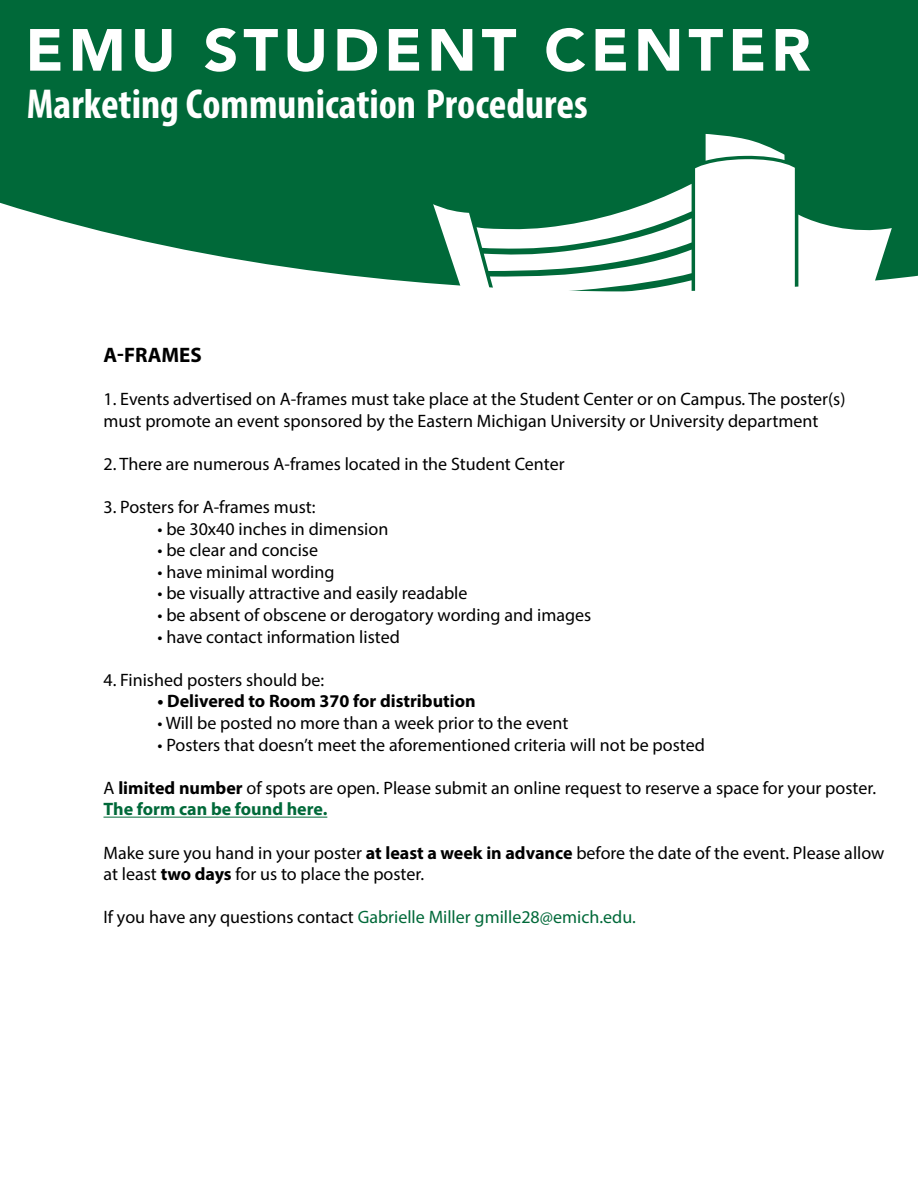
<style>
.page{position:relative;width:918px;height:1188px;background:#fff}
.page>*{position:absolute;margin:0;border:0;box-sizing:border-box;transform-origin:0 0}
.t1{font:700 condensed 42px "Myriad Pro";color:#fff}
.t2{font:700 21px "Myriad Pro";color:#000}
.t3{font:18px/21.6px "Myriad Pro";color:#000}
.t4{font:18px "Myriad Pro";color:#006939}
.t5{font:700 18px "Myriad Pro";color:#000}
.s1{font-weight:700}
.s2{font-weight:700;color:#006939}
.s3{color:#000}
</style>
<div class="page">
<svg style="left:0;top:0;width:918px;height:284px;background:#157549"></svg>
<svg style="left:30px;top:29px;width:30px;height:42px"></svg>
<svg style="left:73px;top:29px;width:49px;height:42px"></svg>
<svg style="left:135px;top:29px;width:36px;height:43px"></svg>
<svg style="left:205px;top:28px;width:31px;height:44px"></svg>
<svg style="left:244px;top:29px;width:34px;height:42px"></svg>
<svg style="left:288px;top:29px;width:36px;height:43px"></svg>
<svg style="left:337px;top:29px;width:40px;height:42px"></svg>
<svg style="left:389px;top:29px;width:30px;height:42px"></svg>
<svg style="left:432px;top:29px;width:40px;height:42px"></svg>
<svg style="left:482px;top:29px;width:34px;height:42px"></svg>
<svg style="left:546px;top:28px;width:39px;height:44px"></svg>
<svg style="left:596px;top:29px;width:30px;height:42px"></svg>
<svg style="left:638px;top:29px;width:41px;height:42px"></svg>
<svg style="left:689px;top:29px;width:34px;height:42px"></svg>
<svg style="left:733px;top:29px;width:30px;height:42px"></svg>
<svg style="left:776px;top:29px;width:34px;height:42px"></svg>
<svg style="left:433px;top:134px;width:459px;height:158px"></svg>
<hr style="left:104px;top:817px;width:223px;height:1px;background:#006939">
<h1 class="t1" style="left:27px;top:78px;width:562px">Marketing Communication Procedures</h1>
<p class="t2" style="left:104px;top:341px;width:100px">A-FRAMES</p>
<p class="t3" style="left:104px;top:388px;width:743px">1. Events advertised on A-frames must take place at the Student Center or on Campus. The poster(s) must promote an event sponsored by the Eastern Michigan University or University department</p>
<p class="t3" style="left:104px;top:453px;width:463px">2. There are numerous A-frames located in the Student Center</p>
<p class="t3" style="left:104px;top:496px;width:214px">3. Posters for A-frames must:</p>
<p class="t3" style="left:158px;top:517px;width:232px">• be 30x40 inches in dimension</p>
<p class="t3" style="left:158px;top:539px;width:162px">• be clear and concise</p>
<p class="t3" style="left:158px;top:561px;width:178px">• have minimal wording</p>
<p class="t3" style="left:158px;top:582px;width:312px">• be visually attractive and easily readable</p>
<p class="t3" style="left:158px;top:604px;width:435px">• be absent of obscene or derogatory wording and images</p>
<p class="t3" style="left:158px;top:625px;width:244px">• have contact information listed</p>
<p class="t3" style="left:104px;top:669px;width:222px">4. Finished posters should be:</p>
<p class="t5" style="left:158px;top:690px;width:320px">• Delivered to Room 370 for distribution</p>
<p class="t3" style="left:158px;top:712px;width:412px">• Will be posted no more than a week prior to the event</p>
<p class="t3" style="left:158px;top:733px;width:549px">• Posters that doesn’t meet the aforementioned criteria will not be posted</p>
<p class="t3" style="left:104px;top:777px;width:774px">A <span class="s1">limited number</span> of spots are open. Please submit an online request to reserve a space for your poster.<br><span class="s2">The form can be found here.</span></p>
<p class="t3" style="left:104px;top:841px;width:783px">Make sure you hand in your poster <span class="s1">at least a week in advance</span> before the date of the event. Please allow at least <span class="s1">two days</span> for us to place the poster.</p>
<p class="t4" style="left:104px;top:906px;width:534px"><span class="s3">If you have any questions contact</span> Gabrielle Miller gmille28@emich.edu.</p>
</div>
